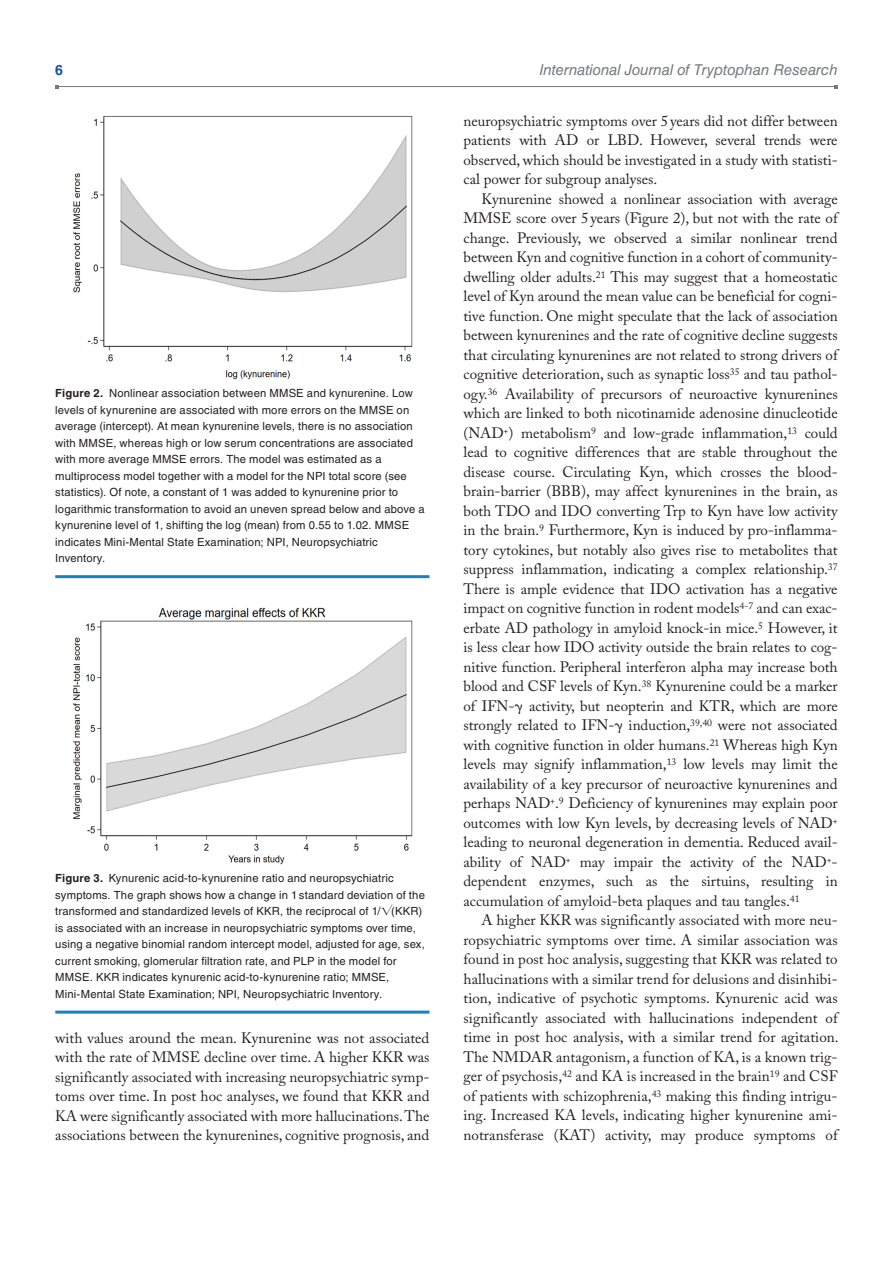
<style>
.page{position:relative;width:893px;height:1263px;background:#fff}
.page>*{position:absolute;margin:0;border:0;box-sizing:border-box;transform-origin:0 0}
.t1{font:15px/19.5px "Adobe Caslon Pro";color:#231f20;text-align:justify}
.t2{font:italic 15px "Helvetica LT Std";letter-spacing:-.005em;color:#76787b}
.t3{font:700 14.25px "Helvetica LT Std";color:#1055a4}
.t4{font:11.25px/16.5px "Helvetica LT Std";letter-spacing:.015em;color:#231f20}
.s1{font-weight:700}
</style>
<div class="page">
<hr style="left:57px;top:86px;width:779px;height:1px;background:#76787b">
<hr style="left:55px;top:575px;width:374px;height:3px;background:#1582c5">
<img style="left:73px;top:115px;width:340px;height:265px">
<hr style="left:55px;top:1010px;width:374px;height:3px;background:#1582c5">
<img style="left:73px;top:607px;width:340px;height:258px">
<p class="t3" style="left:55px;top:61px;width:9px">6</p>
<p class="t2" style="left:540px;top:61px;width:300px">International Journal of Tryptophan Research</p>
<p class="t4" style="left:55px;top:385px;width:371px"><span class="s1">Figure 2.</span> Nonlinear association between MMSE and kynurenine. Low levels of kynurenine are associated with more errors on the MMSE on average (intercept). At mean kynurenine levels, there is no association with MMSE, whereas high or low serum concentrations are associated with more average MMSE errors. The model was estimated as a multiprocess model together with a model for the NPI total score (see statistics). Of note, a constant of 1 was added to kynurenine prior to logarithmic transformation to avoid an uneven spread below and above a kynurenine level of 1, shifting the log (mean) from 0.55 to 1.02. MMSE indicates Mini-Mental State Examination; NPI, Neuropsychiatric Inventory.</p>
<p class="t4" style="left:55px;top:870px;width:371px"><span class="s1">Figure 3.</span> Kynurenic acid-to-kynurenine ratio and neuropsychiatric symptoms. The graph shows how a change in 1standard deviation of the transformed and standardized levels of KKR, the reciprocal of 1/√(KKR) is associated with an increase in neuropsychiatric symptoms over time, using a negative binomial random intercept model, adjusted for age, sex, current smoking, glomerular filtration rate, and PLP in the model for MMSE. KKR indicates kynurenic acid-to-kynurenine ratio; MMSE, Mini-Mental State Examination; NPI, Neuropsychiatric Inventory.</p>
<p class="t1" style="left:55px;top:1028px;width:376px">with values around the mean. Kynurenine was not associated with the rate of MMSE decline over time. A higher KKR was significantly associated with increasing neuropsychiatric symp&shy;toms over time. In post hoc analyses, we found that KKR and KA were significantly associated with more hallucinations. The associations between the kynurenines, cognitive prognosis, and</p>
<p class="t1" style="left:463px;top:111px;width:376px">neuropsychiatric symptoms over 5 years did not differ between patients with AD or LBD. However, several trends were observed, which should be investigated in a study with statisti&shy;cal power for subgroup analyses.</p>
<p class="t1" style="left:463px;top:189px;width:376px;text-indent:18px">Kynurenine showed a nonlinear association with average MMSE score over 5years (Figure 2), but not with the rate of change. Previously, we observed a similar nonlinear trend between Kyn and cognitive function in a cohort of community&shy;dwelling older adults.<sup>21</sup> This may suggest that a homeostatic level of Kyn around the mean value can be beneficial for cogni&shy;tive function. One might speculate that the lack of association between kynurenines and the rate of cognitive decline suggests that circulating kynurenines are not related to strong drivers of cognitive deterioration, such as synaptic loss<sup>35</sup> and tau pathol&shy;ogy.<sup>36</sup> Availability of precursors of neuroactive kynurenines which are linked to both nicotinamide adenosine dinucleotide (NAD<sup>+</sup>) metabolism<sup>9</sup> and low-grade inflammation,<sup>13</sup> could lead to cognitive differences that are stable throughout the disease course. Circulating Kyn, which crosses the blood&shy;brain-barrier (BBB), may affect kynurenines in the brain, as both TDO and IDO converting Trp to Kyn have low activity in the brain.<sup>9</sup> Furthermore, Kyn is induced by pro-inflamma&shy;tory cytokines, but notably also gives rise to metabolites that suppress inflammation, indicating a complex relationship.<sup>37<br></sup>There is ample evidence that IDO activation has a negative impact on cognitive function in rodent models<sup>4-7</sup> and can exac&shy;erbate AD pathology in amyloid knock-in mice.<sup>5</sup> However, it is less clear how IDO activity outside the brain relates to cog&shy;nitive function. Peripheral interferon alpha may increase both blood and CSF levels of Kyn.<sup>38</sup> Kynurenine could be a marker of IFN- activity, but neopterin and KTR, which are more strongly related to IFN- induction,<sup>39,40</sup> were not associated with cognitive function in older humans.<sup>21</sup> Whereas high Kyn levels may signify inflammation,<sup>13</sup> low levels may limit the availability of a key precursor of neuroactive kynurenines and perhaps NAD<sup>+</sup>.<sup>9</sup> Deficiency of kynurenines may explain poor outcomes with low Kyn levels, by decreasing levels of NAD<sup>+ </sup>leading to neuronal degeneration in dementia. Reduced avail&shy;ability of NAD<sup>+</sup> may impair the activity of the NAD<sup>+</sup>- dependent enzymes, such as the sirtuins, resulting in accumulation of amyloid-beta plaques and tau tangles.<sup>41</sup></p>
<p class="t1" style="left:463px;top:910px;width:377px;text-indent:18px">A higher KKR was significantly associated with more neu&shy;ropsychiatric symptoms over time. A similar association was found in post hoc analysis, suggesting that KKR was related to hallucinations with a similar trend for delusions and disinhibi&shy;tion, indicative of psychotic symptoms. Kynurenic acid was significantly associated with hallucinations independent of time in post hoc analysis, with a similar trend for agitation.<br>The NMDAR antagonism, a function of KA, is a known trig&shy;ger of psychosis,<sup>42</sup> and KA is increased in the brain<sup>19</sup> and CSF of patients with schizophrenia,<sup>43</sup> making this finding intrigu&shy;ing. Increased KA levels, indicating higher kynurenine ami&shy;notransferase (KAT) activity, may produce symptoms of</p>
</div>
